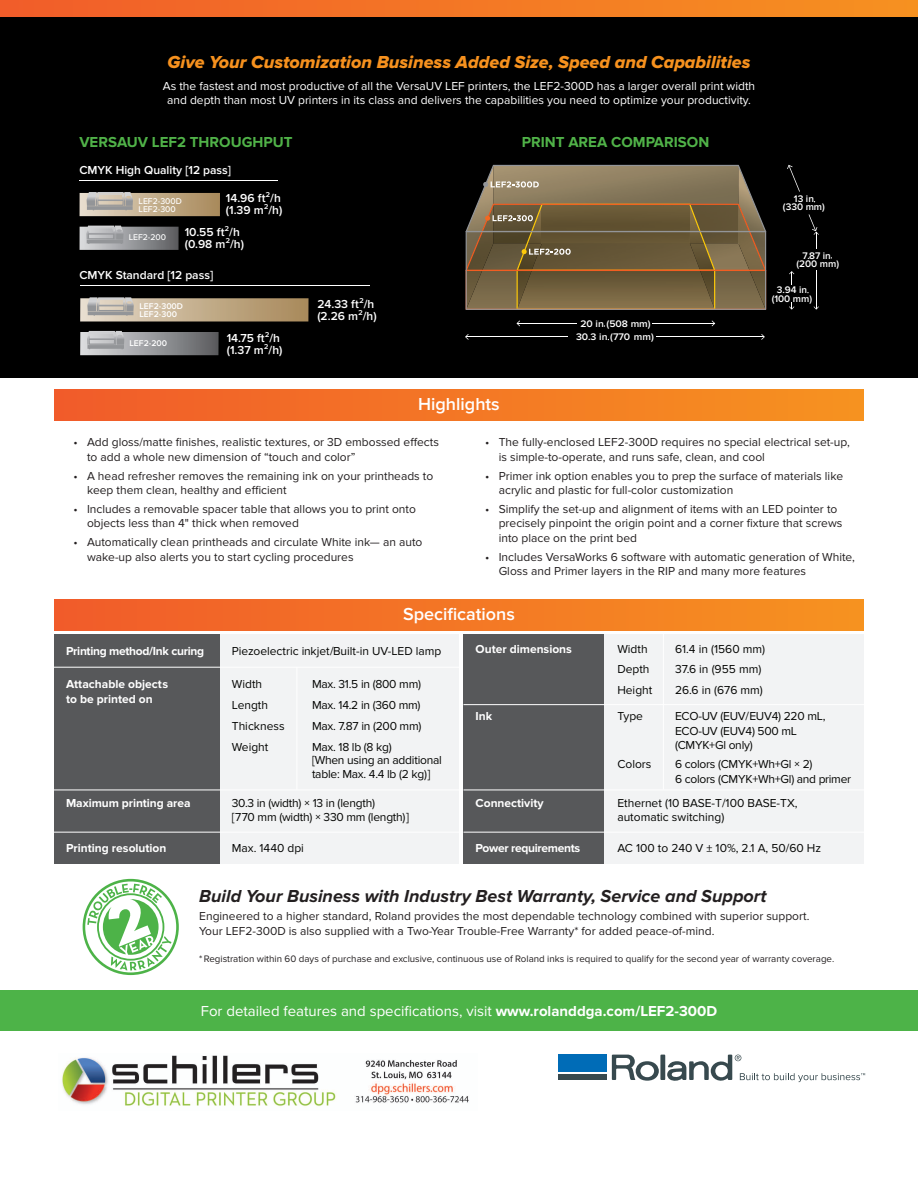
<style>
.page{position:relative;width:918px;height:1188px;background:#fff}
.page>*{position:absolute;margin:0;border:0;box-sizing:border-box;transform-origin:0 0}
.t1{font:italic 700 18px "Proxima Nova";color:#231f20}
.t2{font:18px "Proxima Nova Extrabld It";color:#f6911e}
.t3{font:600 18px "Proxima Nova";color:#fff}
.t4{font:15px "Proxima Nova";color:#fff}
.t5{font:700 15px "Proxima Nova";color:#50b248}
.t6{font:12px/14.4px "Proxima Nova";color:#231f20}
.t7{font:12px/20.7px "Proxima Nova";letter-spacing:-.02em;color:#040503}
.t8{font:12px/20.7px "Proxima Nova";color:#040503}
.t9{font:12px/14.4px "Proxima Nova";color:#fff;text-align:center}
.t10{font:600 12px "Proxima Nova";color:#fff}
.t11{font:700 12px/14.9px "Proxima Nova";color:#fff}
.t12{font:700 12px "Proxima Nova";letter-spacing:-.025em;color:#fff}
.t13{font:600 9.9px/8.2px "Proxima Nova";color:#fff;text-align:center}
.t14{font:600 9.9px "Proxima Nova";color:#fff;scale:1.04 1}
.t15{font:9.75px "Proxima Nova";color:#231f20}
.t16{font:500 8.55px/8.6px "Proxima Nova";color:#fff}
.t17{font:600 8.55px/8.6px "Proxima Nova";color:#fff}
.s1{font-weight:700}
</style>
<div class="page">
<div style="left:0;top:0;width:918px;height:378px;background:#000"></div>
<div style="left:660px;top:1055px;width:5px;height:25px;background:#37494e"></div>
<svg style="left:612px;top:1055px;width:47px;height:26px"></svg>
<div style="left:558px;top:1074px;width:49px;height:6px;background:#37494e"></div>
<div style="left:558px;top:1055px;width:49px;height:17px;background:#006cb7"></div>
<svg style="left:667px;top:1055px;width:198px;height:28px"></svg>
<svg style="left:83px;top:879px;width:96px;height:96px"></svg>
<div style="left:54px;top:390px;width:810px;height:31px;background:linear-gradient(to right,#f15b2a,#f69320)"></div>
<div style="left:54px;top:599px;width:810px;height:31px;background:linear-gradient(to right,#f15b2a,#f69320)"></div>
<div style="left:0;top:0;width:918px;height:17px;background:linear-gradient(to right,#f15c2a,#f69120)"></div>
<div style="left:0;top:991px;width:918px;height:40px;background:#4db348"></div>
<hr style="left:79px;top:180px;width:199px;height:1px;background:#fff">
<img style="left:80px;top:193px;width:140px;height:23px">
<svg style="left:87px;top:192px;width:46px;height:18px"></svg>
<img style="left:80px;top:227px;width:99px;height:23px">
<svg style="left:87px;top:226px;width:37px;height:18px"></svg>
<hr style="left:80px;top:285px;width:290px;height:1px;background:#fff">
<img style="left:80px;top:298px;width:229px;height:24px">
<svg style="left:87px;top:297px;width:47px;height:19px"></svg>
<img style="left:80px;top:332px;width:139px;height:23px">
<svg style="left:87px;top:331px;width:37px;height:18px"></svg>
<hr style="left:466px;top:337px;width:102px;height:1px;background:#fff">
<svg style="left:465px;top:334px;width:4px;height:6px"></svg>
<hr style="left:656px;top:337px;width:108px;height:1px;background:#fff">
<svg style="left:761px;top:334px;width:4px;height:6px"></svg>
<hr style="left:517px;top:323px;width:60px;height:1px;background:#fff">
<hr style="left:652px;top:323px;width:62px;height:1px;background:#fff">
<svg style="left:712px;top:320px;width:3px;height:6px"></svg>
<svg style="left:789px;top:271px;width:5px;height:13px"></svg>
<svg style="left:789px;top:303px;width:5px;height:7px"></svg>
<hr style="left:816px;top:270px;width:1px;height:39px;background:#fff">
<svg style="left:787px;top:165px;width:13px;height:27px"></svg>
<svg style="left:809px;top:214px;width:10px;height:34px"></svg>
<svg style="left:466px;top:165px;width:300px;height:145px;background:#766445"></svg>
<div style="left:214px;top:634px;width:245px;height:229px;background:#f2f3f4"></div>
<div style="left:604px;top:634px;width:260px;height:229px;background:#f2f3f4"></div>
<div style="left:54px;top:634px;width:165px;height:229px;background:#57585a"></div>
<div style="left:464px;top:634px;width:140px;height:229px;background:#57585a"></div>
<hr style="left:54px;top:667px;width:405px;height:1px;background:#fff">
<hr style="left:464px;top:704px;width:400px;height:1px;background:#fff">
<hr style="left:464px;top:790px;width:400px;height:1px;background:#fff">
<hr style="left:464px;top:832px;width:400px;height:1px;background:#fff">
<hr style="left:54px;top:790px;width:405px;height:1px;background:#fff">
<hr style="left:54px;top:832px;width:405px;height:1px;background:#fff">
<hr style="left:663px;top:634px;width:1px;height:156px;background:#fff">
<hr style="left:297px;top:667px;width:1px;height:123px;background:#fff">
<img style="left:62px;top:1055px;width:407px;height:52px">
<h1 class="t2" style="left:168px;top:54px;width:584px">Give Your Customization Business Added Size, Speed and Capabilities</h1>
<p class="t9" style="left:163px;top:79px;width:594px">As the fastest and most productive of all the VersaUV LEF printers, the LEF2-300D has a larger overall print width and depth than most UV printers in its class and delivers the capabilities you need to optimize your productivity.</p>
<p class="t5" style="left:79px;top:134px;width:215px">VERSAUV LEF2 THROUGHPUT</p>
<p class="t10" style="left:79px;top:163px;width:153px">CMYK High Quality [12 pass]</p>
<p class="t10" style="left:226px;top:192px;width:57px">14.96 ft²/h</p>
<p class="t16" style="left:139px;top:197px;width:45px">LEF2-300D<br>LEF2-300</p>
<p class="t16" style="left:129px;top:233px;width:39px">LEF2-200</p>
<p class="t10" style="left:226px;top:203px;width:58px">(1.39 m²/h)</p>
<p class="t10" style="left:185px;top:226px;width:57px">10.55 ft²/h</p>
<p class="t10" style="left:185px;top:237px;width:61px">(0.98 m²/h)</p>
<p class="t10" style="left:79px;top:269px;width:135px">CMYK Standard [12 pass]</p>
<p class="t17" style="left:139px;top:302px;width:45px">LEF2-300D<br>LEF2-300</p>
<p class="t17" style="left:130px;top:339px;width:39px">LEF2-200</p>
<p class="t10" style="left:227px;top:331px;width:55px">14.75 ft²/h</p>
<p class="t10" style="left:227px;top:343px;width:57px">(1.37 m²/h)</p>
<p class="t10" style="left:317px;top:297px;width:58px">24.33 ft²/h</p>
<p class="t10" style="left:317px;top:309px;width:61px">(2.26 m²/h)</p>
<p class="t5" style="left:522px;top:134px;width:189px">PRINT AREA COMPARISON</p>
<h1 class="t3" style="left:418px;top:394px;width:83px">Highlights</h1>
<p class="t14" style="left:580px;top:318px;width:69px">20 in (508 mm)</p>
<p class="t14" style="left:576px;top:331px;width:76px">30.3 in (770 mm)</p>
<p class="t13" style="left:783px;top:195px;width:44px">13 in (330 mm)</p>
<p class="t13" style="left:797px;top:251px;width:44px">7.87 in (200 mm)</p>
<p class="t13" style="left:772px;top:286px;width:42px">3.94 in (100 mm)</p>
<p class="t6" style="left:87px;top:435px;width:353px;text-indent:-14px">• Add gloss/matte finishes, realistic textures, or 3D embossed effects to add a whole new dimension of “touch and color”</p>
<p class="t6" style="left:87px;top:469px;width:348px;text-indent:-14px">• A head refresher removes the remaining ink on your printheads to keep them clean, healthy and efficient</p>
<p class="t6" style="left:87px;top:502px;width:330px;text-indent:-14px">• Includes a removable spacer table that allows you to print onto objects less than 4" thick when removed</p>
<p class="t6" style="left:87px;top:535px;width:337px;text-indent:-14px">• Automatically clean printheads and circulate White ink— an auto wake-up also alerts you to start cycling procedures</p>
<p class="t6" style="left:499px;top:435px;width:353px;text-indent:-14px">• The fully-enclosed LEF2-300D requires no special electrical set-up, is simple-to-operate, and runs safe, clean, and cool</p>
<p class="t6" style="left:499px;top:469px;width:346px;text-indent:-14px">• Primer ink option enables you to prep the surface of materials like acrylic and plastic for full-color customization</p>
<p class="t6" style="left:499px;top:502px;width:345px;text-indent:-14px">• Simplify the set-up and alignment of items with an LED pointer to precisely pinpoint the origin point and a corner fixture that screws into place on the print bed</p>
<p class="t6" style="left:499px;top:550px;width:358px;text-indent:-14px">• Includes VersaWorks 6 software with automatic generation of White,<br>Gloss and Primer layers in the RIP and many more features</p>
<h1 class="t3" style="left:403px;top:604px;width:113px">Specifications</h1>
<p class="t12" style="left:66px;top:644px;width:140px">Printing method/Ink curing</p>
<p class="t11" style="left:476px;top:641px;width:98px">Outer dimensions</p>
<p class="t11" style="left:66px;top:677px;width:104px">Attachable objects to be printed on</p>
<p class="t11" style="left:476px;top:709px;width:18px">Ink</p>
<p class="t8" style="left:232px;top:640px;width:211px">Piezoelectric inkjet/Built-in UV-LED lamp</p>
<p class="t8" style="left:232px;top:674px;width:54px">Width<br>Length<br>Thickness<br>Weight</p>
<p class="t7" style="left:312px;top:674px;width:111px;text-align:justify">Max. 31.5 in (800 mm)<br>Max. 14.2 in (360 mm)<br>Max. 7.87 in (200 mm)<br>Max. 18 lb (8 kg)</p>
<p class="t7" style="left:312px;top:754px;width:131px;line-height:13.5px">[When using an additional table: Max. 4.4 lb (2 kg)]</p>
<p class="t8" style="left:617px;top:638px;width:37px">Width<br>Depth<br>Height</p>
<p class="t7" style="left:617px;top:706px;width:27px">Type</p>
<p class="t7" style="left:617px;top:754px;width:36px">Colors</p>
<p class="t8" style="left:675px;top:638px;width:92px">61.4 in (1560 mm)<br>37.6 in (955 mm)<br>26.6 in (676 mm)</p>
<p class="t7" style="left:675px;top:709px;width:152px;line-height:14.9px">ECO-UV (EUV/EUV4) 220 mL,<br>ECO-UV (EUV4) 500 mL</p>
<p class="t7" style="left:675px;top:735px;width:139px;line-height:19.2px">(CMYK+Gl only)<br>6 colors (CMYK+Wh+Gl × 2)</p>
<p class="t7" style="left:675px;top:769px;width:178px">6 colors (CMYK+Wh+Gl) and primer</p>
<p class="t7" style="left:232px;top:797px;width:179px;line-height:13.5px">30.3 in (width) × 13 in (length)<br>[770 mm (width) × 330 mm (length)]</p>
<p class="t8" style="left:617px;top:797px;width:182px;line-height:13.5px">Ethernet (10 BASE-T/100 BASE-TX, automatic switching)</p>
<p class="t8" style="left:232px;top:837px;width:74px">Max. 1440 dpi</p>
<p class="t8" style="left:617px;top:837px;width:205px">AC 100 to 240 V ± 10%, 2.1 A, 50/60 Hz</p>
<p class="t11" style="left:66px;top:796px;width:126px">Maximum printing area</p>
<p class="t11" style="left:476px;top:796px;width:70px">Connectivity</p>
<p class="t11" style="left:66px;top:841px;width:102px">Printing resolution</p>
<p class="t12" style="left:476px;top:841px;width:106px">Power requirements</p>
<h1 class="t1" style="left:199px;top:886px;width:569px">Build Your Business with Industry Best Warranty, Service and Support</h1>
<p class="t6" style="left:199px;top:909px;width:612px;line-height:15px">Engineered to a higher standard, Roland provides the most dependable technology combined with superior support.<br>Your LEF2-300D is also supplied with a Two-Year Trouble-Free Warranty* for added peace-of-mind.</p>
<p class="t15" style="left:199px;top:953px;width:636px">*Registration within 60 days of purchase and exclusive, continuous use of Roland inks is required to qualify for the second year of warranty coverage.</p>
<p class="t4" style="left:201px;top:1002px;width:518px">For detailed features and specifications, visit <span class="s1">www.rolanddga.com/LEF2-300D</span></p>
</div>
